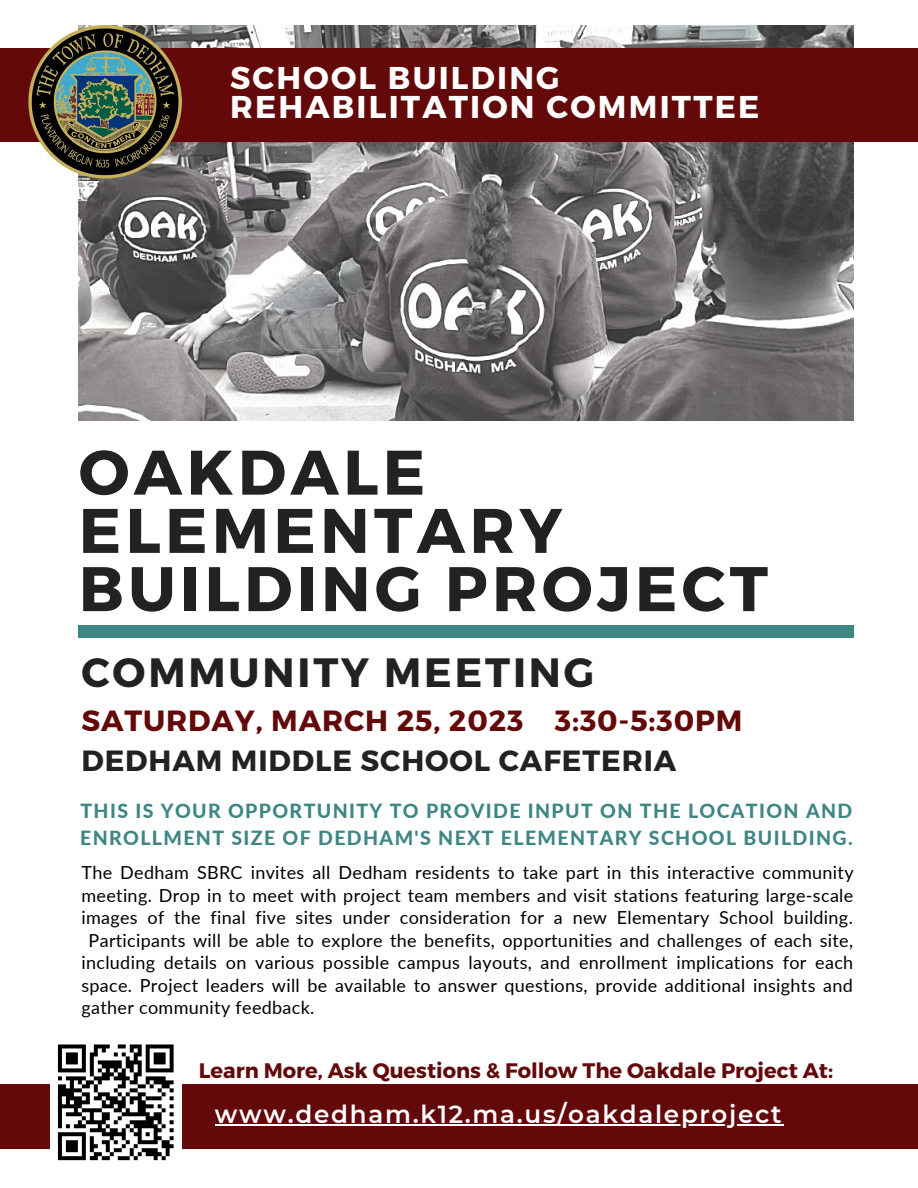
<style>
.page{position:relative;width:918px;height:1188px;background:#fff}
.page>*{position:absolute;margin:0;border:0;box-sizing:border-box;transform-origin:0 0}
.t1{font:700 62.85px/58.2px "Montserrat";letter-spacing:.07em;color:#222}
.t2{font:700 40.95px "Montserrat";letter-spacing:.07em;color:#222}
.t3{font:700 31.5px/29.2px "Montserrat";letter-spacing:.07em;color:#fff}
.t4{font:700 29.25px "Montserrat";letter-spacing:.03em;color:#640909}
.t5{font:700 29.25px "Montserrat";letter-spacing:.03em;color:#222}
.t6{font:600 24.6px "Montserrat";letter-spacing:.07em;color:#fff}
.t7{font:700 21px "Montserrat";color:#640909}
.t8{font:800 19.5px/27px "Lato";letter-spacing:.07em;color:#3e8684}
.t9{font:18px "Lato";letter-spacing:.02em;color:#000}
</style>
<div class="page">
<img style="left:79px;top:25px;width:775px;height:395px">
<div style="left:0;top:49px;width:918px;height:93px;background:#640909"></div>
<div style="left:79px;top:625px;width:775px;height:13px;background:#3e8684"></div>
<img style="left:28px;top:25px;width:153px;height:153px">
<div style="left:0;top:1085px;width:918px;height:64px;background:#640909"></div>
<div style="left:50px;top:1037px;width:132px;height:131px;background:#fff"></div>
<svg style="left:57px;top:1044px;width:117px;height:117px"></svg>
<hr style="left:215px;top:1125px;width:568px;height:1px;background:#fff">
<h3 class="t3" style="left:230px;top:61px;width:531px">SCHOOL BUILDING<br>REHABILITATION COMMITTEE</h3>
<h1 class="t1" style="left:79px;top:440px;width:691px">OAKDALE<br>ELEMENTARY<br>BUILDING PROJECT</h1>
<h2 class="t2" style="left:81px;top:646px;width:514px">COMMUNITY MEETING</h2>
<h3 class="t4" style="left:81px;top:701px;width:663px">SATURDAY, MARCH 25, 2023 3:30-5:30PM</h3>
<h3 class="t5" style="left:81px;top:742px;width:596px">DEDHAM MIDDLE SCHOOL CAFETERIA</h3>
<p class="t8" style="left:80px;top:797px;width:774px">THIS IS YOUR OPPORTUNITY TO PROVIDE INPUT ON THE LOCATION AND<br>ENROLLMENT SIZE OF DEDHAM'S NEXT ELEMENTARY SCHOOL BUILDING.</p>
<p class="t9" style="left:81px;top:861px;width:774px">The Dedham SBRC invites all Dedham residents to take part in this interactive community</p>
<p class="t9" style="left:81px;top:884px;width:773px">meeting. Drop in to meet with project team members and visit stations featuring large-scale</p>
<p class="t9" style="left:81px;top:906px;width:773px">images of the final five sites under consideration for a new Elementary School building.</p>
<p class="t9" style="left:89px;top:929px;width:766px">Participants will be able to explore the benefits, opportunities and challenges of each site,</p>
<p class="t9" style="left:81px;top:951px;width:773px">including details on various possible campus layouts, and enrollment implications for each</p>
<p class="t9" style="left:81px;top:974px;width:773px">space. Project leaders will be available to answer questions, provide additional insights and</p>
<p class="t9" style="left:81px;top:996px;width:235px">gather community feedback.</p>
<p class="t7" style="left:199px;top:1057px;width:636px">Learn More, Ask Questions &amp; Follow The Oakdale Project At:</p>
<h3 class="t6" style="left:215px;top:1099px;width:568px">www.dedham.k12.ma.us/oakdaleproject</h3>
</div>
